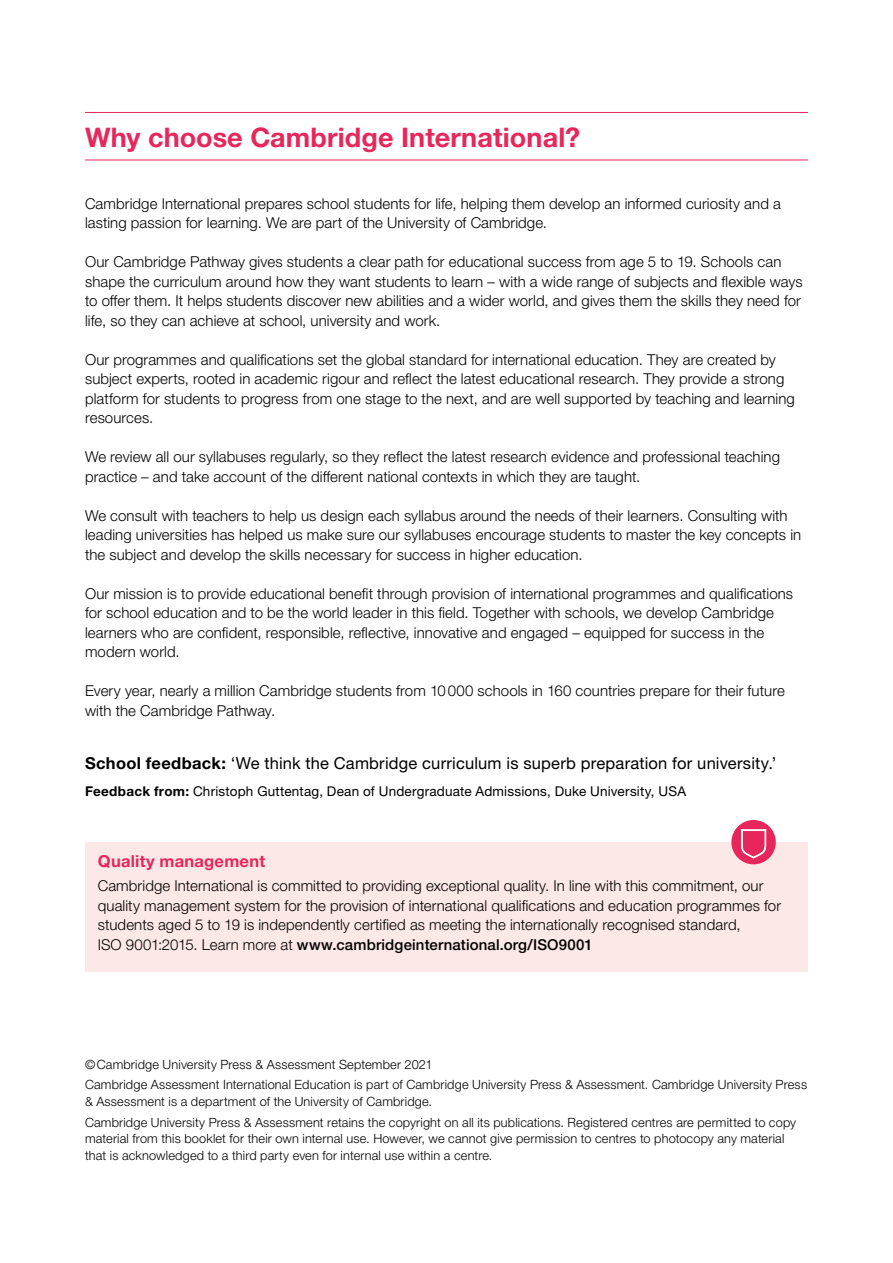
<style>
.page{position:relative;width:893px;height:1263px;background:#fff}
.page>*{position:absolute;margin:0;border:0;box-sizing:border-box;transform-origin:0 0}
.H1_Section_header{font:700 27px "Helvetica Neue LTW1 G";letter-spacing:.005em;color:#e7275b}
.Quote_style{font:16.5px "Helvetica Neue LTW1 G";letter-spacing:.01em;color:#000}
.Icon_box_heading{font:700 16.5px "Helvetica Neue LTW1 G";letter-spacing:.015em;color:#e7275b}
.Body_text{font:300 15px/19.5px "Helvetica Neue LTW1 G";letter-spacing:.005em;color:#000}
.Quote_source{font:13.5px "Helvetica Neue LTW1 G";letter-spacing:.015em;color:#000}
.Imprint_text{font:300 12.75px/16.5px "Helvetica Neue LTW1 G";letter-spacing:.015em;color:#000}
.s1{font-weight:700}
.s2{font-weight:500}
</style>
<div class="page">
<hr style="left:85px;top:112px;width:723px;height:1px;background:#e7275b">
<hr style="left:85px;top:160px;width:723px;height:1px;background:#e7275b">
<div style="left:85px;top:843px;width:723px;height:129px;background:#fce8e6"></div>
<div style="left:731px;top:820px;width:45px;height:44px;background:#e7275b;border-radius:50%"></div>
<svg style="left:741px;top:829px;width:25px;height:29px"></svg>
<h1 class="H1_Section_header" style="left:85px;top:121px;width:496px">Why choose Cambridge International?</h1>
<p class="Body_text" style="left:85px;top:194px;width:697px">Cambridge International prepares school students for life, helping them develop an informed curiosity and a lasting passion for learning. We are part of the University of Cambridge.</p>
<p class="Body_text" style="left:85px;top:252px;width:719px">Our Cambridge Pathway gives students a clear path for educational success from age 5 to 19. Schools can shape the curriculum around how they want students to learn – with a wide range of subjects and flexible ways to offer them. It helps students discover new abilities and a wider world, and gives them the skills they need for life, so they can achieve at school, university and work.</p>
<p class="Body_text" style="left:85px;top:350px;width:711px">Our programmes and qualifications set the global standard for international education. They are created by subject experts, rooted in academic rigour and reflect the latest educational research. They provide a strong platform for students to progress from one stage to the next, and are well supported by teaching and learning resources.</p>
<p class="Body_text" style="left:85px;top:447px;width:696px">We review all our syllabuses regularly, so they reflect the latest research evidence and professional teaching practice – and take account of the different national contexts in which they are taught.</p>
<p class="Body_text" style="left:85px;top:506px;width:718px">We consult with teachers to help us design each syllabus around the needs of their learners. Consulting with leading universities has helped us make sure our syllabuses encourage students to master the key concepts in the subject and develop the skills necessary for success in higher education.</p>
<p class="Body_text" style="left:85px;top:584px;width:710px">Our mission is to provide educational benefit through provision of international programmes and qualifications for school education and to be the world leader in this field. Together with schools, we develop Cambridge learners who are confident, responsible, reflective, innovative and engaged – equipped for success in the modern world.</p>
<p class="Body_text" style="left:85px;top:681px;width:701px">Every year, nearly a million Cambridge students from 10000 schools in 160 countries prepare for their future with the Cambridge Pathway.</p>
<p class="Quote_style" style="left:85px;top:753px;width:693px"><span class="s1">School feedback:</span> ‘We think the Cambridge curriculum is superb preparation for university.’</p>
<p class="Quote_source" style="left:85px;top:782px;width:603px"><span class="s1">Feedback from:</span> Christoph Guttentag, Dean of Undergraduate Admissions, Duke University, USA</p>
<p class="Icon_box_heading" style="left:98px;top:851px;width:169px">Quality management</p>
<p class="Body_text" style="left:98px;top:876px;width:685px">Cambridge International is committed to providing exceptional quality. In line with this commitment, our quality management system for the provision of international qualifications and education programmes for students aged 5 to 19 is independently certified as meeting the internationally recognised standard,<br>ISO 9001:2015. Learn more at <span class="s2">www.cambridgeinternational.org/ISO9001</span></p>
<p class="Imprint_text" style="left:85px;top:1056px;width:349px">©Cambridge University Press &amp; Assessment September 2021</p>
<p class="Imprint_text" style="left:85px;top:1076px;width:724px">Cambridge Assessment International Education is part of Cambridge University Press &amp; Assessment. Cambridge University Press &amp; Assessment is a department of the University of Cambridge.</p>
<p class="Imprint_text" style="left:85px;top:1114px;width:713px">Cambridge University Press &amp; Assessment retains the copyright on all its publications. Registered centres are permitted to copy material from this booklet for their own internal use. However, we cannot give permission to centres to photocopy any material that is acknowledged to a third party even for internal use within a centre.</p>
</div>
